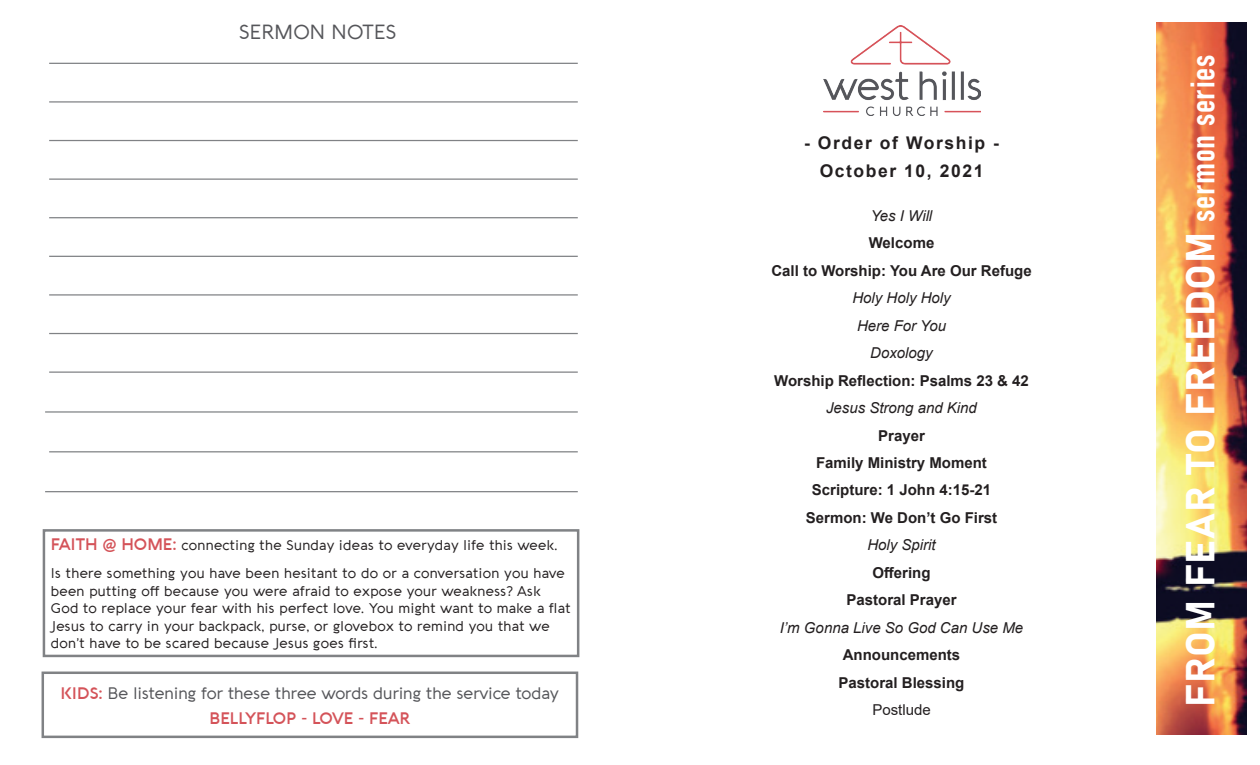
<style>
.page{position:relative;width:1260px;height:765px;background:#fff}
.page>*{position:absolute;margin:0;border:0;box-sizing:border-box;transform-origin:0 0}
.t1{font:40px "Bahnschrift";letter-spacing:.02em;color:#fff}
.t2{font:20px "Aquawax";color:#55565a}
.t3{font:700 17.5px/27.5px "Arial";letter-spacing:.09em;color:#231f20;text-align:center}
.t4{font:16.25px/25.1px "Aquawax";color:#55565a;text-align:center}
.t5{font:700 15px/27.5px "Arial";color:#231f20;text-align:center}
.t6{font:italic 15px/27.5px "Arial";color:#231f20;text-align:center}
.t7{font:15px "Arial";color:#231f20}
.t8{font:13.75px/17.5px "Aquawax";letter-spacing:.02em;color:#231f20}
.s1{font-weight:600;font-size:16.25px;color:#d45359}
.s2{font-weight:600;color:#d45359}
.s3{font-size:33.75px}
</style>
<div class="page">
<img style="left:823px;top:25px;width:157px;height:90px">
<hr style="left:49px;top:63px;width:529px;height:1px;background:#808285">
<hr style="left:49px;top:101px;width:529px;height:2px;background:#808285">
<hr style="left:49px;top:140px;width:529px;height:1px;background:#808285">
<hr style="left:49px;top:178px;width:529px;height:2px;background:#808285">
<hr style="left:49px;top:217px;width:529px;height:1px;background:#808285">
<hr style="left:49px;top:256px;width:529px;height:1px;background:#808285">
<hr style="left:49px;top:294px;width:529px;height:2px;background:#808285">
<hr style="left:49px;top:333px;width:529px;height:1px;background:#808285">
<hr style="left:49px;top:372px;width:529px;height:1px;background:#808285">
<hr style="left:45px;top:411px;width:533px;height:2px;background:#808285">
<hr style="left:49px;top:451px;width:529px;height:1px;background:#808285">
<hr style="left:45px;top:491px;width:533px;height:1px;background:#808285">
<div style="left:43px;top:529px;width:536px;height:128px;border:2px solid #808285"></div>
<img style="left:1156px;top:22px;width:90px;height:712px">
<div style="left:42px;top:672px;width:536px;height:66px;border:2px solid #808285"></div>
<h2 class="t2" style="left:239px;top:20px;width:159px">SERMON NOTES</h2>
<p class="t8" style="left:51px;top:531px;width:516px;line-height:28px"><span class="s1">FAITH @ HOME:</span> connecting the Sunday ideas to everyday life this week.<br>Is there something you have been hesitant to do or a conversation you have</p>
<p class="t8" style="left:51px;top:582px;width:522px">been putting off because you were afraid to expose your weakness? Ask God to replace your fear with his perfect love. You might want to make a flat Jesus to carry in your backpack, purse, or glovebox to remind you that we don’t have to be scared because Jesus goes first.</p>
<p class="t4" style="left:61px;top:680px;width:500px"><span class="s2">KIDS:</span> Be listening for these three words during the service today<br><span class="s2">BELLYFLOP - LOVE - FEAR</span></p>
<p class="t3" style="left:804px;top:130px;width:196px">- Order of Worship -<br>October 10, 2021</p>
<p class="t6" style="left:871px;top:202px;width:63px">Yes I Will</p>
<p class="t5" style="left:771px;top:229px;width:262px">Welcome<br>Call to Worship: You Are Our Refuge</p>
<p class="t6" style="left:852px;top:284px;width:100px">Holy Holy Holy<br>Here For You<br>Doxology</p>
<p class="t5" style="left:774px;top:367px;width:256px">Worship Reflection: Psalms 23 &amp; 42</p>
<p class="t6" style="left:826px;top:394px;width:152px">Jesus Strong and Kind</p>
<p class="t5" style="left:806px;top:422px;width:193px">Prayer<br>Family Ministry Moment<br>Scripture: 1 John 4:15-21<br>Sermon: We Don’t Go First</p>
<p class="t6" style="left:867px;top:532px;width:70px">Holy Spirit</p>
<p class="t5" style="left:847px;top:559px;width:112px">Offering<br>Pastoral Prayer</p>
<p class="t6" style="left:780px;top:614px;width:245px">I’m Gonna Live So God Can Use Me</p>
<p class="t5" style="left:839px;top:642px;width:127px;text-align:left">Announcements<br>Pastoral Blessing</p>
<p class="t7" style="left:872px;top:700px;width:60px">Postlude</p>
<h1 class="t1" style="left:1170px;top:707px;width:653px;rotate:-90deg">FROM FEAR TO FREEDOM <span class="s3">sermon series</span></h1>
</div>
